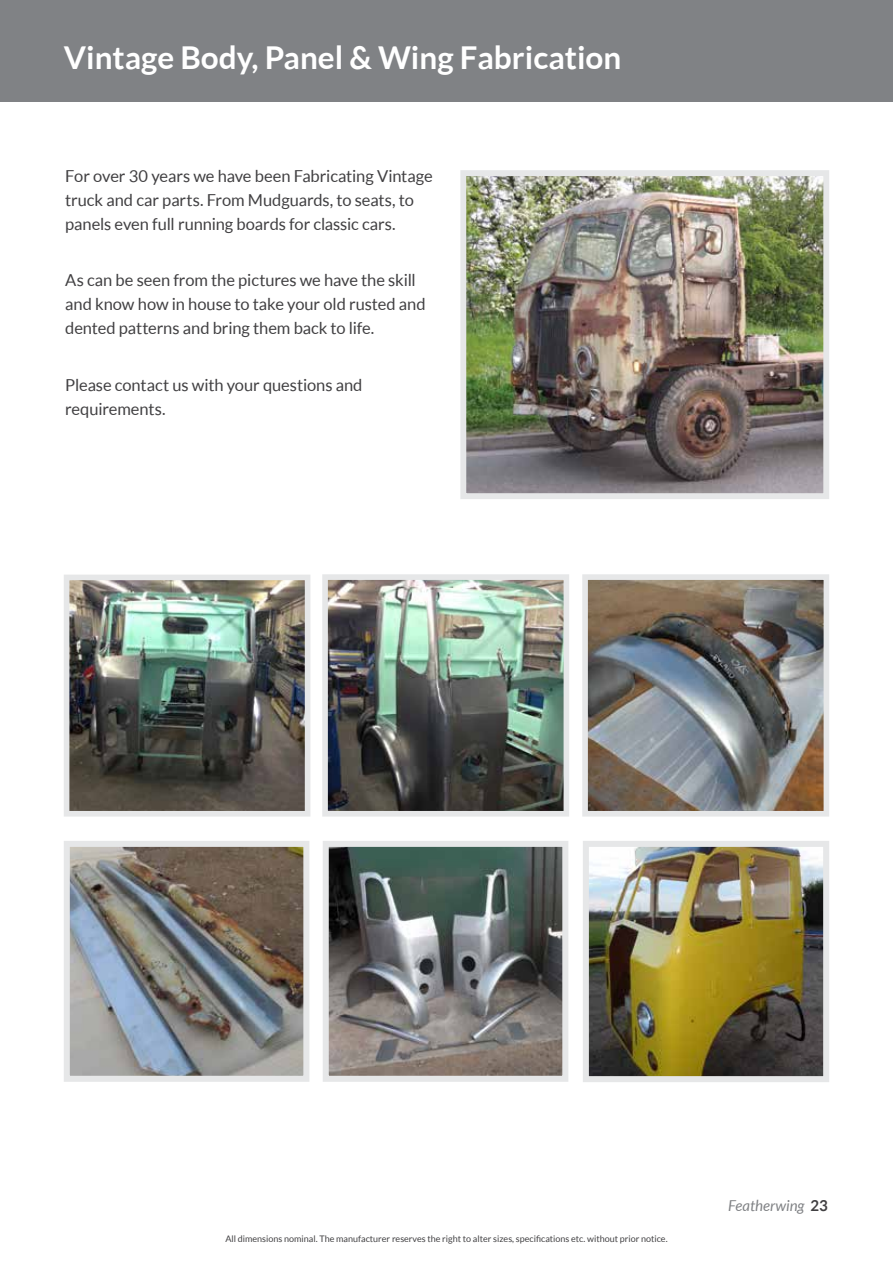
<style>
.page{position:relative;width:893px;height:1263px;background:#fff}
.page>*{position:absolute;margin:0;border:0;box-sizing:border-box;transform-origin:0 0}
.t1{font:700 31.5px "Lato";color:#fff}
.t2{font:16.5px/24px "Lato";letter-spacing:-.005em;color:#414042}
.t3{font:italic 15px "Lato";color:#808285}
.t4{font:9px "Lato";color:#414042}
.s1{font-weight:700;font-style:normal;color:#414042}
</style>
<div class="page">
<div style="left:0;top:0;width:893px;height:101px;background:#808285"></div>
<img style="left:71px;top:848px;width:231px;height:227px">
<div style="left:64px;top:841px;width:245px;height:241px;border:6px solid #e6e7e8"></div>
<img style="left:590px;top:848px;width:232px;height:227px">
<div style="left:583px;top:841px;width:246px;height:241px;border:6px solid #e6e7e8"></div>
<img style="left:330px;top:848px;width:231px;height:227px">
<div style="left:323px;top:841px;width:245px;height:241px;border:6px solid #e6e7e8"></div>
<img style="left:71px;top:582px;width:232px;height:227px">
<div style="left:64px;top:575px;width:246px;height:241px;border:6px solid #e6e7e8"></div>
<img style="left:589px;top:581px;width:233px;height:228px">
<div style="left:582px;top:574px;width:247px;height:242px;border:6px solid #e6e7e8"></div>
<img style="left:329px;top:581px;width:233px;height:228px">
<div style="left:322px;top:574px;width:247px;height:242px;border:6px solid #e6e7e8"></div>
<img style="left:467px;top:177px;width:355px;height:315px">
<div style="left:460px;top:170px;width:369px;height:329px;border:6px solid #e6e7e8"></div>
<h1 class="t1" style="left:64px;top:40px;width:559px">Vintage Body, Panel &amp; Wing Fabrication</h1>
<p class="t2" style="left:65px;top:163px;width:369px">For over 30 years we have been Fabricating Vintage truck and car parts. From Mudguards, to seats, to panels even full running boards for classic cars.</p>
<p class="t2" style="left:65px;top:268px;width:362px">As can be seen from the pictures we have the skill and know how in house to take your old rusted and dented patterns and bring them back to life.</p>
<p class="t2" style="left:65px;top:372px;width:299px">Please contact us with your questions and requirements.</p>
<p class="t4" style="left:225px;top:1234px;width:444px">All dimensions nominal. The manufacturer reserves the right to alter sizes, specifications etc. without prior notice.</p>
<p class="t3" style="left:728px;top:1197px;width:101px">Featherwing <span class="s1">23</span></p>
</div>
